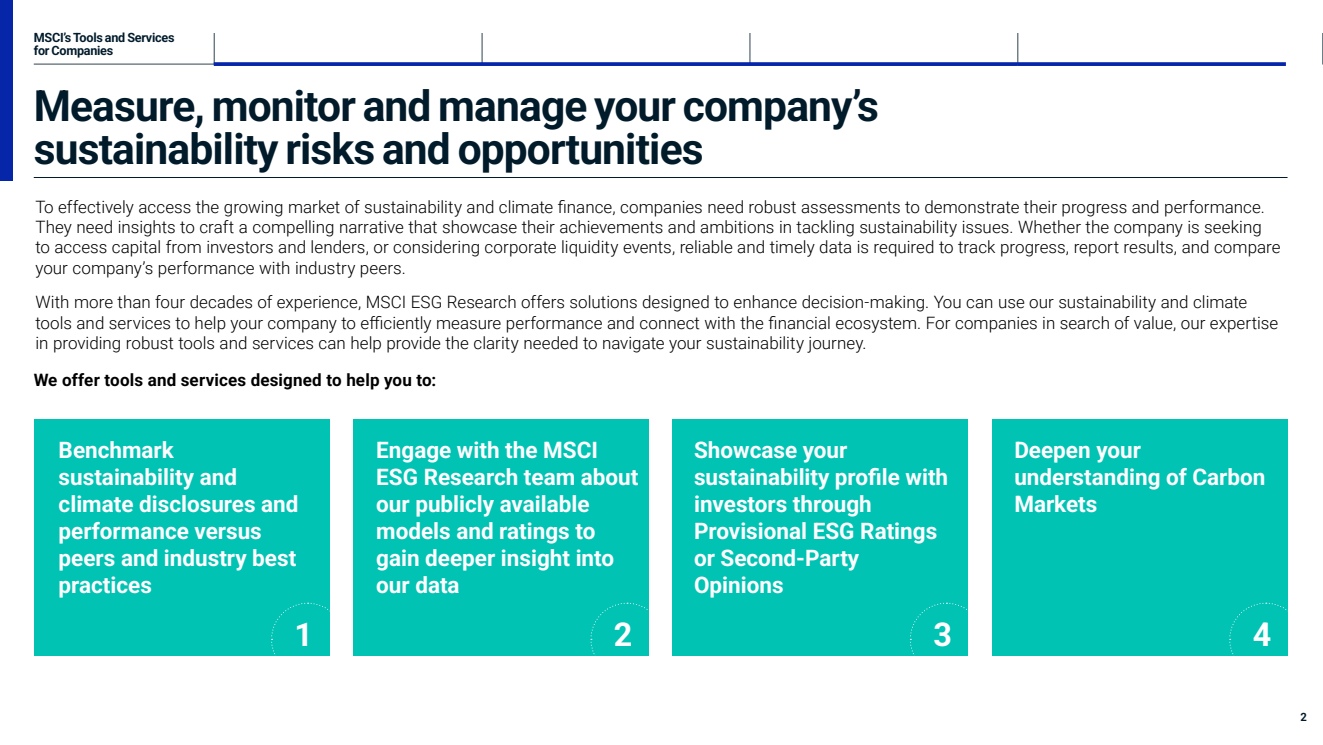
<style>
.page{position:relative;width:1323px;height:745px;background:#fff}
.page>*{position:absolute;margin:0;border:0;box-sizing:border-box;transform-origin:0 0}
.t1{font:700 42.5px/42.5px "Roboto";letter-spacing:-.02em;color:#011b2b}
.t2{font:700 32.38px "Roboto";color:#fff}
.t3{font:700 22.5px/27px "Roboto";color:#fff}
.t4{font:300 17px/20.4px "Roboto";color:#000}
.t5{font:700 17px "Roboto";letter-spacing:.01em;color:#000}
.t6{font:700 12.62px/12.6px "Roboto";letter-spacing:-.02em;color:#011b2b}
.t7{font:700 11.25px "Roboto";color:#011b2b}
</style>
<div class="page">
<hr style="left:34px;top:64px;width:1248px;height:1px;background:#011b2b">
<hr style="left:1322px;top:33px;width:1px;height:31px;background:#011b2b">
<hr style="left:482px;top:33px;width:1px;height:31px;background:#011b2b">
<hr style="left:1017px;top:33px;width:1px;height:31px;background:#011b2b">
<hr style="left:214px;top:33px;width:1px;height:31px;background:#011b2b">
<hr style="left:750px;top:33px;width:1px;height:31px;background:#011b2b">
<svg style="left:214px;top:62px;width:268px;height:4px"></svg>
<svg style="left:482px;top:62px;width:268px;height:4px"></svg>
<svg style="left:750px;top:62px;width:268px;height:4px"></svg>
<svg style="left:1018px;top:62px;width:268px;height:4px"></svg>
<hr style="left:34px;top:177px;width:1253px;height:1px;background:#011b2b">
<div style="left:34px;top:418px;width:295px;height:237px;background:#00c3b4"></div>
<div style="left:353px;top:418px;width:296px;height:237px;background:#00c3b4"></div>
<div style="left:672px;top:418px;width:296px;height:237px;background:#00c3b4"></div>
<div style="left:992px;top:418px;width:295px;height:237px;background:#00c3b4"></div>
<div style="left:0;top:0;width:13px;height:180px;background:#0626a9"></div>
<svg style="left:271px;top:602px;width:58px;height:54px"></svg>
<svg style="left:590px;top:602px;width:59px;height:54px"></svg>
<svg style="left:909px;top:602px;width:59px;height:54px"></svg>
<svg style="left:1229px;top:602px;width:58px;height:54px"></svg>
<p class="t6" style="left:34px;top:31px;width:142px">MSCI’s Tools and Services for Companies</p>
<h1 class="t1" style="left:34px;top:83px;width:847px">Measure, monitor and manage your company’s sustainability risks and opportunities</h1>
<p class="t4" style="left:35px;top:195px;width:1246px">To effectively access the growing market of sustainability and climate finance, companies need robust assessments to demonstrate their progress and performance.<br>They need insights to craft a compelling narrative that showcase their achievements and ambitions in tackling sustainability issues. Whether the company is seeking to access capital from investors and lenders, or considering corporate liquidity events, reliable and timely data is required to track progress, report results, and compare your company’s performance with industry peers.</p>
<p class="t4" style="left:35px;top:291px;width:1244px">With more than four decades of experience, MSCI ESG Research offers solutions designed to enhance decision-making. You can use our sustainability and climate tools and services to help your company to efficiently measure performance and connect with the financial ecosystem. For companies in search of value, our expertise in providing robust tools and services can help provide the clarity needed to navigate your sustainability journey.</p>
<p class="t5" style="left:34px;top:367px;width:404px">We offer tools and services designed to help you to:</p>
<h3 class="t3" style="left:59px;top:435px;width:241px">Benchmark sustainability and climate disclosures and performance versus peers and industry best practices</h3>
<h3 class="t3" style="left:376px;top:435px;width:264px">Engage with the MSCI<br>ESG Research team about our publicly available models and ratings to gain deeper insight into our data</h3>
<h3 class="t3" style="left:694px;top:435px;width:256px">Showcase your sustainability profile with investors through<br>Provisional ESG Ratings or Second-Party<br>Opinions</h3>
<h3 class="t3" style="left:1014px;top:435px;width:253px">Deepen your understanding of Carbon<br>Markets</h3>
<h2 class="t2" style="left:295px;top:611px;width:20px">1</h2>
<h2 class="t2" style="left:614px;top:611px;width:20px">2</h2>
<h2 class="t2" style="left:933px;top:611px;width:20px">3</h2>
<h2 class="t2" style="left:1253px;top:611px;width:20px">4</h2>
<p class="t7" style="left:1300px;top:709px;width:8px">2</p>
</div>
